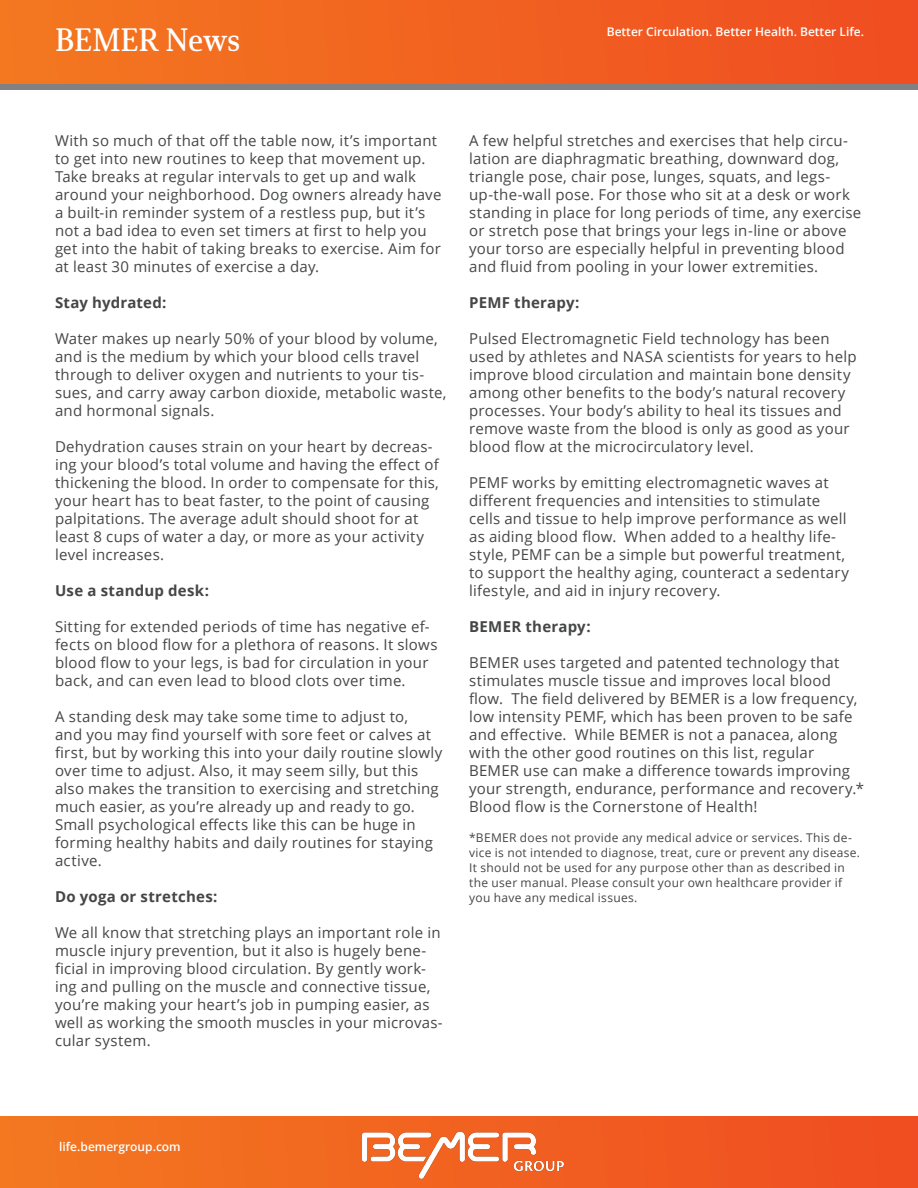
<style>
.page{position:relative;width:918px;height:1188px;background:#fff}
.page>*{position:absolute;margin:0;border:0;box-sizing:border-box;transform-origin:0 0}
.t1{font:31.5px "Solitas Serif Nor Dem";color:#fff}
.t2{font:15px/18px "Open Sans";letter-spacing:.015em;color:#454646}
.t3{font:700 15px "Open Sans";letter-spacing:.015em;color:#454646}
.t4{font:12px/15px "Open Sans";letter-spacing:.025em;color:#454646}
.t5{font:600 12px "Open Sans";color:#fff}
</style>
<div class="page">
<div style="left:0;top:83px;width:918px;height:7px;background:#818082"></div>
<div style="left:0;top:0;width:918px;height:83px;background:linear-gradient(to right,#f37820,#f04d21)"></div>
<div style="left:0;top:1116px;width:918px;height:71px;background:linear-gradient(to right,#f37820,#f04d21)"></div>
<img style="left:351px;top:1125px;width:216px;height:58px">
<h1 class="t1" style="left:55px;top:20px;width:187px">BEMER News</h1>
<p class="t5" style="left:607px;top:24px;width:259px">Better Circulation. Better Health. Better Life.</p>
<p class="t2" style="left:55px;top:132px;width:388px">With so much of that off the table now, it’s important to get into new routines to keep that movement up.<br>Take breaks at regular intervals to get up and walk around your neighborhood. Dog owners already have a built-in reminder system of a restless pup, but it’s not a bad idea to even set timers at first to help you get into the habit of taking breaks to exercise. Aim for at least 30 minutes of exercise a day.</p>
<p class="t3" style="left:55px;top:292px;width:113px">Stay hydrated:</p>
<p class="t2" style="left:55px;top:330px;width:393px">Water makes up nearly 50% of your blood by volume, and is the medium by which your blood cells travel through to deliver oxygen and nutrients to your tis&shy;sues, and carry away carbon dioxide, metabolic waste, and hormonal signals.</p>
<p class="t2" style="left:55px;top:438px;width:385px">Dehydration causes strain on your heart by decreas&shy;ing your blood’s total volume and having the effect of thickening the blood. In order to compensate for this, your heart has to beat faster, to the point of causing palpitations. The average adult should shoot for at least 8 cups of water a day, or more as your activity level increases.</p>
<p class="t3" style="left:55px;top:580px;width:156px">Use a standup desk:</p>
<p class="t2" style="left:55px;top:618px;width:384px">Sitting for extended periods of time has negative ef&shy;fects on blood flow for a plethora of reasons. It slows blood flow to your legs, is bad for circulation in your back, and can even lead to blood clots over time.</p>
<p class="t2" style="left:55px;top:708px;width:389px">A standing desk may take some time to adjust to,<br>and you may find yourself with sore feet or calves at first, but by working this into your daily routine slowly over time to adjust. Also, it may seem silly, but this also makes the transition to exercising and stretching much easier, as you’re already up and ready to go.<br>Small psychological effects like this can be huge in forming healthy habits and daily routines for staying active.</p>
<p class="t3" style="left:55px;top:886px;width:164px">Do yoga or stretches:</p>
<p class="t2" style="left:55px;top:924px;width:389px">We all know that stretching plays an important role in muscle injury prevention, but it also is hugely bene&shy;ficial in improving blood circulation. By gently work&shy;ing and pulling on the muscle and connective tissue, you’re making your heart’s job in pumping easier, as well as working the smooth muscles in your microvas&shy;cular system.</p>
<p class="t2" style="left:469px;top:132px;width:394px">A few helpful stretches and exercises that help circu&shy;lation are diaphragmatic breathing, downward dog, triangle pose, chair pose, lunges, squats, and legs&shy;up-the-wall pose. For those who sit at a desk or work standing in place for long periods of time, any exercise or stretch pose that brings your legs in-line or above your torso are especially helpful in preventing blood and fluid from pooling in your lower extremities.</p>
<p class="t3" style="left:469px;top:292px;width:112px">PEMF therapy:</p>
<p class="t2" style="left:469px;top:330px;width:389px">Pulsed Electromagnetic Field technology has been used by athletes and NASA scientists for years to help improve blood circulation and maintain bone density among other benefits to the body’s natural recovery processes. Your body’s ability to heal its tissues and remove waste from the blood is only as good as your blood flow at the microcirculatory level.</p>
<p class="t2" style="left:469px;top:474px;width:381px">PEMF works by emitting electromagnetic waves at different frequencies and intensities to stimulate cells and tissue to help improve performance as well as aiding blood flow. When added to a healthy life&shy;style, PEMF can be a simple but powerful treatment, to support the healthy aging, counteract a sedentary lifestyle, and aid in injury recovery.</p>
<p class="t3" style="left:469px;top:616px;width:123px">BEMER therapy:</p>
<p class="t2" style="left:469px;top:654px;width:396px">BEMER uses targeted and patented technology that stimulates muscle tissue and improves local blood flow. The field delivered by BEMER is a low frequency, low intensity PEMF, which has been proven to be safe and effective. While BEMER is not a panacea, along with the other good routines on this list, regular BEMER use can make a difference towards improving your strength, endurance, performance and recovery.* Blood flow is the Cornerstone of Health!</p>
<p class="t4" style="left:469px;top:830px;width:392px">*BEMER does not provide any medical advice or services. This de&shy;vice is not intended to diagnose, treat, cure or prevent any disease.<br>It should not be used for any purpose other than as described in the user manual. Please consult your own healthcare provider if you have any medical issues.</p>
<p class="t5" style="left:59px;top:1138px;width:123px">life.bemergroup.com</p>
</div>
